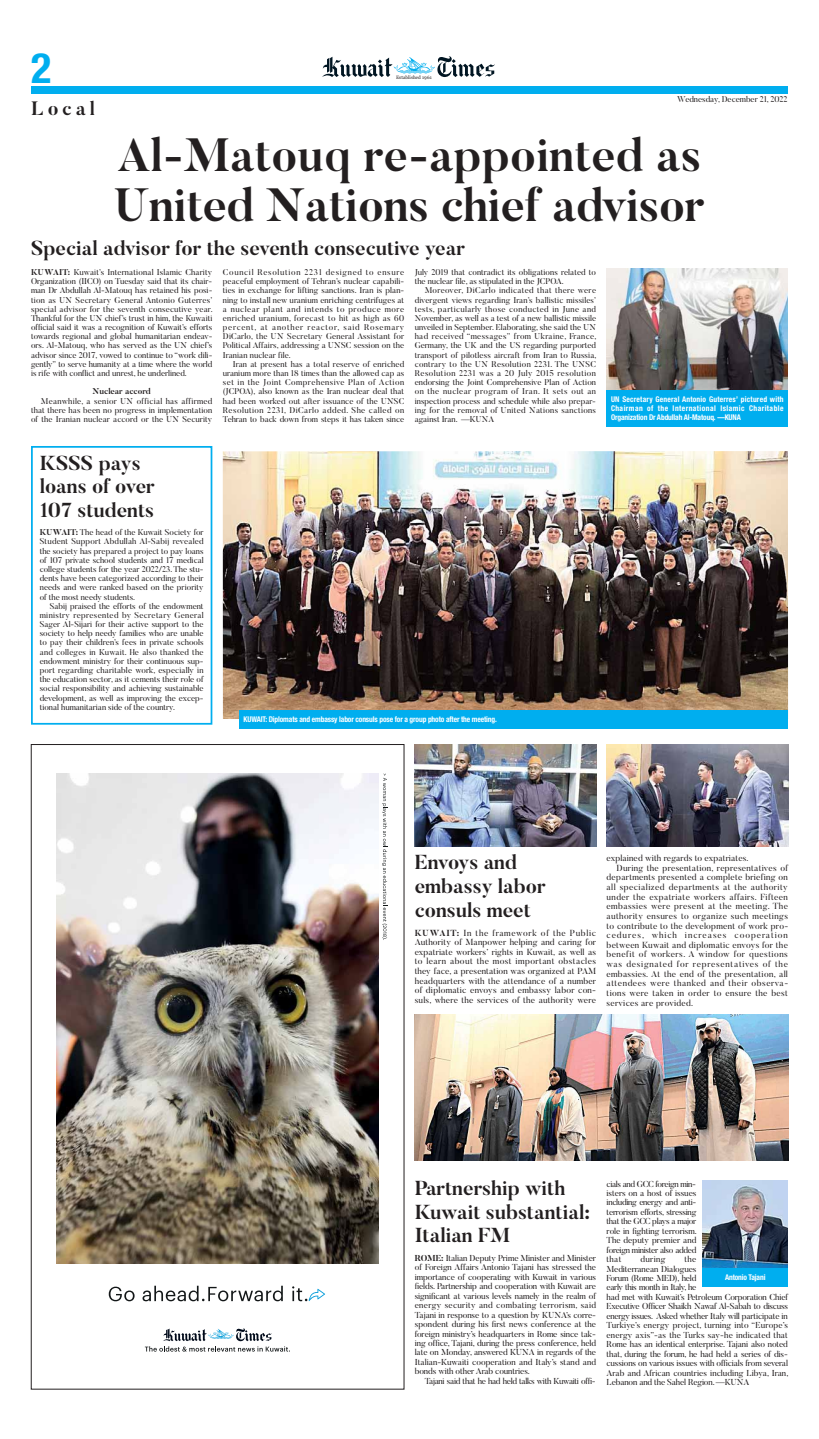
<style>
.page{position:relative;width:819px;height:1439px;background:#fff}
.page>*{position:absolute;margin:0;border:0;box-sizing:border-box;transform-origin:0 0}
.t1{font:700 46.38px/49.9px "Butler";letter-spacing:-.005em;color:#231f20}
.t2{font:700 condensed 42px "Helvetica Neue";color:#00aeef}
.t3{font:700 20.12px/23.6px "Butler";color:#231f20}
.t4{font:700 19.25px "Butler";letter-spacing:.2em;color:#231f20}
.t5{font:8.75px/9.6px "Butler";letter-spacing:.035em;color:#231f20;text-align:justify}
.t6{font:8.75px "Butler";letter-spacing:.055em;color:#231f20}
.t7{font:8.75px "Butler";letter-spacing:.08em;color:#231f20}
.t8{font:8.75px "Butler";letter-spacing:.06em;color:#231f20}
.t9{font:8.75px "Butler";letter-spacing:.01em;color:#231f20}
.t10{font:8.75px "Butler";letter-spacing:.105em;color:#231f20}
.t11{font:8.58px/9.5px "Butler";letter-spacing:-.015em;color:#231f20;text-align:justify}
.t12{font:8.58px "Butler";letter-spacing:-.04em;color:#231f20}
.t13{font:8.31px/9.2px "Butler";color:#231f20;text-align:justify}
.t14{font:700 8.31px "Butler";color:#231f20}
.t15{font:700 condensed 7.88px/8.8px "Helvetica Neue";letter-spacing:-.015em;color:#fff;text-align:justify;scale:.95 1}
.t16{font:4.81px "Georgia+T42";color:#231f20}
.s1{font-weight:700}
</style>
<div class="page">
<div style="left:31px;top:87px;width:754px;height:7px;background:#00aeef"></div>
<svg style="left:322px;top:56px;width:173px;height:21px"></svg>
<svg style="left:382px;top:773px;width:5px;height:167px"></svg>
<img style="left:57px;top:773px;width:321px;height:490px">
<svg style="left:109px;top:1286px;width:26px;height:15px"></svg>
<svg style="left:142px;top:1285px;width:141px;height:16px"></svg>
<svg style="left:292px;top:1286px;width:33px;height:15px"></svg>
<svg style="left:145px;top:1328px;width:145px;height:23px"></svg>
<img style="left:606px;top:269px;width:182px;height:121px">
<div style="left:606px;top:390px;width:182px;height:36px;background:#00aeef"></div>
<img style="left:223px;top:451px;width:565px;height:267px">
<div style="left:31px;top:446px;width:181px;height:278px;border:2px solid #00aeef"></div>
<div style="left:239px;top:710px;width:549px;height:18px;background:#00aeef"></div>
<img style="left:414px;top:745px;width:182px;height:101px">
<img style="left:606px;top:744px;width:182px;height:102px">
<img style="left:415px;top:1014px;width:373px;height:146px">
<img style="left:702px;top:1180px;width:86px;height:88px">
<div style="left:702px;top:1268px;width:86px;height:18px;background:#00aeef"></div>
<h2 class="t2" style="left:31px;top:53px;width:22px">2</h2>
<h3 class="t4" style="left:31px;top:97px;width:65px">Local</h3>
<p class="t16" style="left:396px;top:75px;width:37px">Established 1961</p>
<p class="t13" style="left:677px;top:96px;width:112px">Wednesday, December 21, 2022</p>
<h1 class="t1" style="left:114px;top:130px;width:591px">Al-Matouq re-appointed as<br>United Nations chief advisor</h1>
<h3 class="t3" style="left:31px;top:236px;width:435px">Special advisor for the seventh consecutive year</h3>
<p class="t13" style="left:31px;top:268px;width:183px"><span class="s1">KUWAIT:</span> Kuwait’s International Islamic Charity Organization (IICO) on Tuesday said that its chair&shy;man Dr Abdullah Al-Matouq has retained his posi&shy;tion as UN Secretary General Antonio Guterres’ special advisor for the seventh consecutive year.<br>Thankful for the UN chief’s trust in him, the Kuwaiti official said it was a recognition of Kuwait’s efforts towards regional and global humanitarian endeav&shy;ors. Al-Matouq, who has served as the UN chief’s advisor since 2017, vowed to continue to “work dili&shy;gently” to serve humanity at a time where the world is rife with conflict and unrest, he underlined.</p>
<p class="t14" style="left:93px;top:387px;width:60px">Nuclear accord</p>
<p class="t13" style="left:31px;top:397px;width:183px;text-indent:10px">Meanwhile, a senior UN official has affirmed that there has been no progress in implementation of the Iranian nuclear accord or the UN Security</p>
<p class="t13" style="left:223px;top:268px;width:183px">Council Resolution 2231 designed to ensure peaceful employment of Tehran’s nuclear capabili&shy;ties in exchange for lifting sanctions. Iran is plan&shy;ning to install new uranium enriching centrifuges at a nuclear plant and intends to produce more enriched uranium, forecast to hit as high as 60 percent, at another reactor, said Rosemary DiCarlo, the UN Secretary General Assistant for Political Affairs, addressing a UNSC session on the Iranian nuclear file.</p>
<p class="t13" style="left:223px;top:360px;width:183px;text-indent:10px">Iran at present has a total reserve of enriched uranium more than 18 times than the allowed cap as set in the Joint Comprehensive Plan of Action (JCPOA), also known as the Iran nuclear deal that had been worked out after issuance of the UNSC Resolution 2231, DiCarlo added. She called on Tehran to back down from steps it has taken since</p>
<p class="t13" style="left:415px;top:268px;width:183px">July 2019 that contradict its obligations related to the nuclear file, as stipulated in the JCPOA.</p>
<p class="t13" style="left:415px;top:287px;width:183px;text-indent:10px">Moreover, DiCarlo indicated that there were divergent views regarding Iran’s ballistic missiles’ tests, particularly those conducted in June and November, as well as a test of a new ballistic missile unveiled in September. Elaborating, she said the UN had received “messages” from Ukraine, France, Germany, the UK and the US regarding purported transport of pilotless aircraft from Iran to Russia, contrary to the UN Resolution 2231. The UNSC Resolution 2231 was a 20 July 2015 resolution endorsing the Joint Comprehensive Plan of Action on the nuclear program of Iran. It sets out an inspection process and schedule while also prepar&shy;ing for the removal of United Nations sanctions against Iran. —KUNA</p>
<h3 class="t3" style="left:40px;top:451px;width:116px">KSSS pays loans of over<br>107 students</h3>
<p class="t13" style="left:40px;top:528px;width:165px"><span class="s1">KUWAIT:</span> The head of the Kuwait Society for Student Support Abdullah Al-Sabij revealed the society has prepared a project to pay loans of 107 private school students and 17 medical college students for the year 2022/23. The stu&shy;dents have been categorized according to their needs and were ranked based on the priority of the most needy students.</p>
<p class="t13" style="left:40px;top:602px;width:165px;text-indent:10px">Sabij praised the efforts of the endowment ministry represented by Secretary General Sager Al-Sijari for their active support to the society to help needy families who are unable to pay their children’s fees in private schools and colleges in Kuwait. He also thanked the endowment ministry for their continuous sup&shy;port regarding charitable work, especially in the education sector, as it cements their role of social responsibility and achieving sustainable development, as well as improving the excep&shy;tional humanitarian side of the country.</p>
<p class="t15" style="left:243px;top:716px;width:268px">KUWAIT: Diplomats and embassy labor consuls pose for a group photo after the meeting.</p>
<p class="t15" style="left:611px;top:395px;width:183px">UN Secretary General Antonio Guterres’ pictured with Chairman of the International Islamic Charitable Organization Dr Abdullah Al-Matouq. —KUNA</p>
<h3 class="t3" style="left:414px;top:850px;width:132px">Envoys and embassy labor consuls meet</h3>
<p class="t5" style="left:414px;top:928px;width:183px"><span class="s1">KUWAIT:</span> In the framework of the Public Authority of Manpower helping and caring for expatriate workers’ rights in Kuwait, as well as to learn about the most important obstacles they face, a presentation was organized at PAM headquarters with the attendance of a number of diplomatic envoys and embassy labor con&shy;suls, where the services of the authority were</p>
<p class="t9" style="left:606px;top:854px;width:143px">explained with regards to expatriates.</p>
<p class="t5" style="left:616px;top:864px;width:173px">During the presentation, representatives of</p>
<p class="t5" style="left:606px;top:873px;width:183px">departments presented a complete briefing on</p>
<p class="t5" style="left:606px;top:883px;width:183px">all specialized departments at the authority</p>
<p class="t5" style="left:606px;top:893px;width:183px">under the expatriate workers affairs. Fifteen</p>
<p class="t5" style="left:606px;top:902px;width:183px">embassies were present at the meeting. The</p>
<p class="t5" style="left:606px;top:912px;width:183px">authority ensures to organize such meetings</p>
<p class="t5" style="left:606px;top:921px;width:183px">to contribute to the development of work pro-</p>
<p class="t10" style="left:606px;top:931px;width:183px">cedures, which increases cooperation</p>
<p class="t5" style="left:606px;top:941px;width:183px">between Kuwait and diplomatic envoys for the</p>
<p class="t6" style="left:606px;top:951px;width:183px">benefit of workers. A window for questions</p>
<p class="t7" style="left:606px;top:960px;width:183px">was designated for representatives of the</p>
<p class="t5" style="left:606px;top:970px;width:183px">embassies. At the end of the presentation, all</p>
<p class="t8" style="left:606px;top:980px;width:183px">attendees were thanked and their observa-</p>
<p class="t5" style="left:606px;top:989px;width:183px">tions were taken in order to ensure the best</p>
<p class="t5" style="left:606px;top:998px;width:88px">services are provided.</p>
<h3 class="t3" style="left:414px;top:1176px;width:177px">Partnership with<br>Kuwait substantial:<br>Italian FM</h3>
<p class="t11" style="left:414px;top:1254px;width:183px"><span class="s1">ROME:</span> Italian Deputy Prime Minister and Minister of Foreign Affairs Antonio Tajani has stressed the importance of cooperating with Kuwait in various fields. Partnership and cooperation with Kuwait are significant at various levels namely in the realm of energy security and combating terrorism, said Tajani in response to a question by KUNA’s corre&shy;spondent during his first news conference at the foreign ministry’s headquarters in Rome since tak&shy;ing office, Tajani, during the press conference, held late on Monday, answered KUNA in regards of the Italian-Kuwaiti cooperation and Italy’s stand and bonds with other Arab countries.</p>
<p class="t12" style="left:424px;top:1377px;width:172px">Tajani said that he had held talks with Kuwaiti offi-</p>
<p class="t11" style="left:606px;top:1179px;width:92px">cials and GCC foreign min&shy;isters on a host of issues including energy and anti&shy;terrorism efforts, stressing that the GCC plays a major role in fighting terrorism.<br>The deputy premier and foreign minister also added that</p>
<p class="t11" style="left:606px;top:1255px;width:183px;text-align:left;text-indent:78px">the<br>Mediterranean Dialogues<br>Forum (Rome MED), held<br>early this month in Italy, he<br>had met with Kuwait’s Petroleum Corporation Chief Executive Officer Shaikh Nawaf Al-Sabah to discuss energy issues. Asked whether Italy will participate in Turkiye’s energy project, turning into “Europe’s energy axis”-as the Turks say-he indicated that Rome has an identical enterprise. Tajani also noted that, during the forum, he had held a series of dis&shy;cussions on various issues with officials from several Arab and African countries including Libya, Iran, Lebanon and the Sahel Region. —KUNA</p>
<p class="t11" style="left:640px;top:1255px;width:26px">during</p>
<p class="t15" style="left:725px;top:1273px;width:44px">Antonio Tajani</p>
</div>
